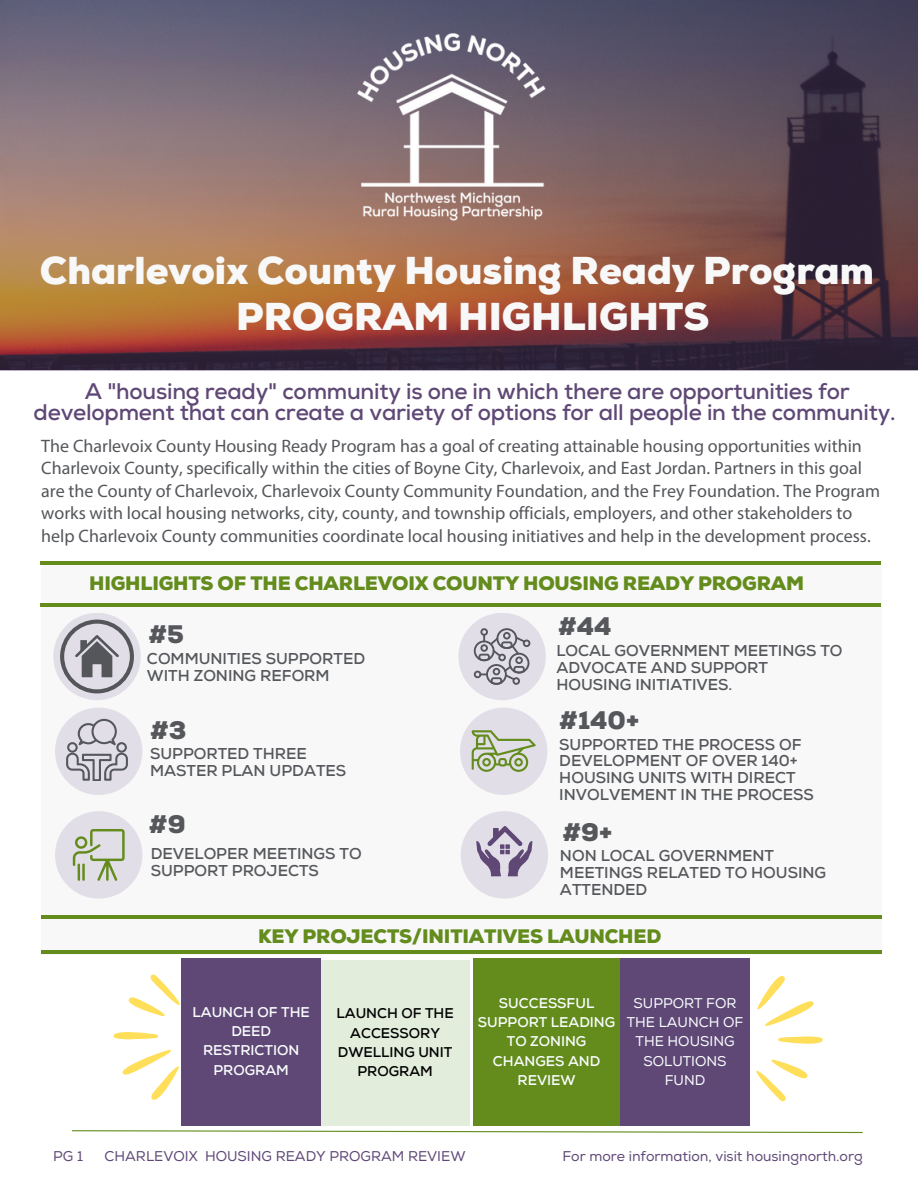
<style>
.page{position:relative;width:918px;height:1188px;background:#fff}
.page>*{position:absolute;margin:0;border:0;box-sizing:border-box;transform-origin:0 0}
.t1{font:900 38.85px "Nexa";color:#f8f8f9}
.t2{font:900 25.35px "Nexa";color:#55575b}
.t3{font:700 22.5px/20.2px "Nexa";letter-spacing:-.01em;color:#5f4876;text-align:center}
.t4{font:900 19.5px "Nexa";letter-spacing:-.01em;color:#638c1c}
.t5{font:18px/22.5px "Myriad Pro";color:#54565a}
.t6{font:700 15.75px/16.8px "Nexa";color:#55575b}
.t7{font:700 14.1px/19.2px "Nexa";color:#fafeff;text-align:center}
.t8{font:14.1px "Nexa";color:#5f4876}
.t9{font:14.1px/19.2px "Nexa";color:#fafeff;text-align:center}
.t10{font:700 14.1px/19.2px "Nexa";color:#000;text-align:center}
</style>
<div class="page">
<div style="left:41px;top:564px;width:841px;height:390px;background:#f8f8f9"></div>
<hr style="left:40px;top:561px;width:840px;height:4px;background:#638c1c">
<hr style="left:40px;top:603px;width:841px;height:4px;background:#638c1c">
<div style="left:53px;top:613px;width:88px;height:87px;background:#e1dee8;border-radius:50%"></div>
<svg style="left:60px;top:620px;width:74px;height:73px"></svg>
<div style="left:55px;top:708px;width:87px;height:87px;background:#e1dee8;border-radius:50%"></div>
<svg style="left:66px;top:719px;width:62px;height:62px"></svg>
<div style="left:55px;top:811px;width:87px;height:88px;background:#e1dee8;border-radius:50%"></div>
<svg style="left:73px;top:829px;width:52px;height:52px"></svg>
<div style="left:458px;top:613px;width:88px;height:87px;background:#e1dee8;border-radius:50%"></div>
<svg style="left:474px;top:628px;width:56px;height:56px"></svg>
<div style="left:460px;top:708px;width:87px;height:87px;background:#e1dee8;border-radius:50%"></div>
<svg style="left:472px;top:730px;width:64px;height:42px"></svg>
<div style="left:461px;top:811px;width:87px;height:88px;background:#e1dee8;border-radius:50%"></div>
<svg style="left:476px;top:826px;width:56px;height:50px"></svg>
<svg style="left:778px;top:1036px;width:45px;height:8px"></svg>
<svg style="left:757px;top:976px;width:57px;height:50px"></svg>
<svg style="left:756px;top:1059px;width:52px;height:43px"></svg>
<svg style="left:0;top:0;width:918px;height:371px;background:#785856"></svg>
<img style="left:345px;top:21px;width:213px;height:212px">
<div style="left:182px;top:959px;width:139px;height:167px;background:#5f4876"></div>
<div style="left:321px;top:960px;width:148px;height:166px;background:#e3eddc"></div>
<div style="left:473px;top:959px;width:147px;height:167px;background:#638c1c"></div>
<div style="left:620px;top:959px;width:130px;height:167px;background:#5f4876"></div>
<hr style="left:41px;top:950px;width:840px;height:4px;background:#638c1c">
<hr style="left:41px;top:915px;width:840px;height:4px;background:#638c1c">
<svg style="left:71px;top:1130px;width:792px;height:4px"></svg>
<svg style="left:113px;top:1032px;width:45px;height:8px"></svg>
<svg style="left:122px;top:1049px;width:57px;height:51px"></svg>
<svg style="left:128px;top:974px;width:52px;height:42px"></svg>
<p class="t1" style="left:40px;top:248px;width:835px">Charlevoix County Housing Ready Program</p>
<p class="t1" style="left:236px;top:294px;width:475px">PROGRAM HIGHLIGHTS</p>
<p class="t3" style="left:34px;top:382px;width:863px">A "housing ready" community is one in which there are opportunities for development that can create a variety of options for all people in the community.</p>
<p class="t5" style="left:41px;top:436px;width:840px">The Charlevoix County Housing Ready Program has a goal of creating attainable housing opportunities within Charlevoix County, specifically within the cities of Boyne City, Charlevoix, and East Jordan. Partners in this goal are the County of Charlevoix, Charlevoix County Community Foundation, and the Frey Foundation. The Program works with local housing networks, city, county, and township officials, employers, and other stakeholders to help Charlevoix County communities coordinate local housing initiatives and help in the development process.</p>
<p class="t4" style="left:89px;top:572px;width:716px">HIGHLIGHTS OF THE CHARLEVOIX COUNTY HOUSING READY PROGRAM</p>
<p class="t2" style="left:148px;top:620px;width:37px">#5</p>
<p class="t6" style="left:147px;top:651px;width:220px">COMMUNITIES SUPPORTED<br>WITH ZONING REFORM</p>
<p class="t2" style="left:558px;top:611px;width:55px">#44</p>
<p class="t6" style="left:556px;top:643px;width:288px">LOCAL GOVERNMENT MEETINGS TO<br>ADVOCATE AND SUPPORT<br>HOUSING INITIATIVES.</p>
<p class="t2" style="left:559px;top:706px;width:81px">#140+</p>
<p class="t6" style="left:559px;top:736px;width:256px">SUPPORTED THE PROCESS OF<br>DEVELOPMENT OF OVER 140+<br>HOUSING UNITS WITH DIRECT<br>INVOLVEMENT IN THE PROCESS</p>
<p class="t2" style="left:562px;top:817px;width:51px">#9+</p>
<p class="t6" style="left:560px;top:848px;width:268px">NON LOCAL GOVERNMENT<br>MEETINGS RELATED TO HOUSING<br>ATTENDED</p>
<p class="t4" style="left:258px;top:924px;width:405px">KEY PROJECTS/INITIATIVES LAUNCHED</p>
<p class="t2" style="left:150px;top:715px;width:38px">#3</p>
<p class="t6" style="left:150px;top:746px;width:198px">SUPPORTED THREE<br>MASTER PLAN UPDATES</p>
<p class="t2" style="left:149px;top:809px;width:38px">#9</p>
<p class="t6" style="left:151px;top:846px;width:212px">DEVELOPER MEETINGS TO<br>SUPPORT PROJECTS</p>
<p class="t7" style="left:193px;top:1003px;width:119px">LAUNCH OF THE<br>DEED<br>RESTRICTION<br>PROGRAM</p>
<p class="t10" style="left:337px;top:1004px;width:119px">LAUNCH OF THE<br>ACCESSORY<br>DWELLING UNIT<br>PROGRAM</p>
<p class="t7" style="left:478px;top:994px;width:139px">SUCCESSFUL<br>SUPPORT LEADING<br>TO ZONING<br>CHANGES AND<br>REVIEW</p>
<p class="t9" style="left:627px;top:994px;width:118px">SUPPORT FOR<br>THE LAUNCH OF<br>THE HOUSING<br>SOLUTIONS<br>FUND</p>
<p class="t8" style="left:53px;top:1148px;width:31px">PG 1</p>
<p class="t8" style="left:105px;top:1148px;width:363px">CHARLEVOIX HOUSING READY PROGRAM REVIEW</p>
<p class="t8" style="left:562px;top:1148px;width:302px">For more information, visit housingnorth.org</p>
</div>
